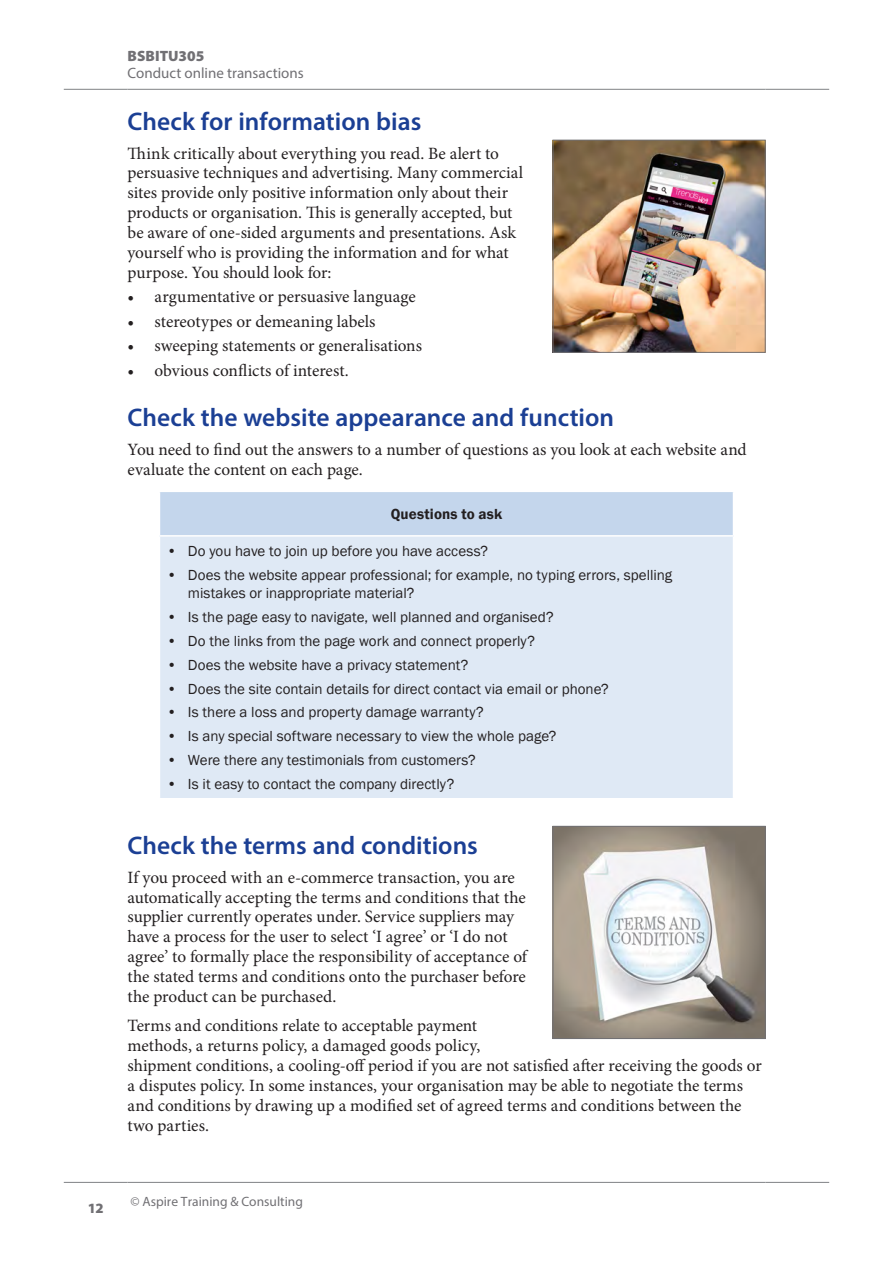
<style>
.page{position:relative;width:893px;height:1263px;background:#fff}
.page>*{position:absolute;margin:0;border:0;box-sizing:border-box;transform-origin:0 0}
.H2{font:600 25.5px "Myriad Pro";color:#1b3f94}
.t1{font:17.25px/19.8px "Minion Pro";letter-spacing:-.005em;color:#231f20}
.t2{font:15px/18.3px "Franklin Gothic";color:#231f20}
.t3{font:15px "Myriad Pro";color:#717074}
.table_head{font:600 15px "Franklin Gothic";letter-spacing:.01em;color:#231f20}
.t4{font:900 15px "Myriad Pro";color:#717074}
.t5{font:900 14.25px "Myriad Pro";color:#717074}
.t6{font:13.5px "Myriad Pro";color:#717074}
</style>
<div class="page">
<hr style="left:64px;top:1182px;width:64px;height:1px;background:#808285">
<hr style="left:128px;top:1182px;width:637px;height:1px;background:#808285">
<hr style="left:765px;top:1182px;width:64px;height:1px;background:#808285">
<hr style="left:64px;top:89px;width:64px;height:1px;background:#808285">
<hr style="left:128px;top:89px;width:637px;height:1px;background:#808285">
<hr style="left:765px;top:89px;width:64px;height:1px;background:#808285">
<div style="left:159px;top:491px;width:574px;height:45px;background:#c4d6ec"></div>
<div style="left:159px;top:536px;width:574px;height:263px;background:#dfe9f5"></div>
<hr style="left:159px;top:491px;width:575px;height:1px;background:#fff">
<hr style="left:159px;top:492px;width:1px;height:43px;background:#fff">
<hr style="left:159px;top:535px;width:575px;height:2px;background:#fff">
<hr style="left:159px;top:537px;width:1px;height:261px;background:#fff">
<hr style="left:159px;top:798px;width:575px;height:1px;background:#fff">
<img style="left:555px;top:142px;width:208px;height:209px">
<div style="left:553px;top:140px;width:212px;height:213px;border:1px solid #717074"></div>
<img style="left:555px;top:828px;width:208px;height:209px">
<div style="left:553px;top:826px;width:212px;height:213px;border:1px solid #717074"></div>
<p class="t5" style="left:88px;top:1200px;width:17px">12</p>
<p class="t4" style="left:128px;top:47px;width:78px">BSBITU305</p>
<p class="t3" style="left:128px;top:63px;width:178px">Conduct online transactions</p>
<h3 class="H2" style="left:128px;top:105px;width:295px">Check for information bias</h3>
<p class="t1" style="left:128px;top:143px;width:397px">Think critically about everything you read. Be alert to persuasive techniques and advertising. Many commercial sites provide only positive information only about their products or organisation. This is generally accepted, but be aware of one-sided arguments and presentations. Ask yourself who is providing the information and for what purpose. You should look for:</p>
<p class="t1" style="left:128px;top:287px;width:290px">• argumentative or persuasive language</p>
<p class="t1" style="left:128px;top:312px;width:249px">• stereotypes or demeaning labels</p>
<p class="t1" style="left:128px;top:336px;width:296px">• sweeping statements or generalisations</p>
<p class="t1" style="left:128px;top:361px;width:223px">• obvious conflicts of interest.</p>
<h3 class="H2" style="left:128px;top:401px;width:488px">Check the website appearance and function</h3>
<p class="t1" style="left:128px;top:440px;width:621px">You need to find out the answers to a number of questions as you look at each website and evaluate the content on each page.</p>
<p class="table_head" style="left:391px;top:505px;width:113px">Questions to ask</p>
<p class="t2" style="left:167px;top:542px;width:323px">• Do you have to join up before you have access?</p>
<p class="t2" style="left:188px;top:566px;width:486px;text-indent:-21px">• Does the website appear professional; for example, no typing errors, spelling mistakes or inappropriate material?</p>
<p class="t2" style="left:167px;top:608px;width:388px">• Is the page easy to navigate, well planned and organised?</p>
<p class="t2" style="left:167px;top:632px;width:369px">• Do the links from the page work and connect properly?</p>
<p class="t2" style="left:167px;top:656px;width:303px">• Does the website have a privacy statement?</p>
<p class="t2" style="left:167px;top:680px;width:443px">• Does the site contain details for direct contact via email or phone?</p>
<p class="t2" style="left:167px;top:704px;width:318px">• Is there a loss and property damage warranty?</p>
<p class="t2" style="left:167px;top:727px;width:391px">• Is any special software necessary to view the whole page?</p>
<p class="t2" style="left:167px;top:751px;width:310px">• Were there any testimonials from customers?</p>
<p class="t2" style="left:167px;top:775px;width:289px">• Is it easy to contact the company directly?</p>
<h3 class="H2" style="left:128px;top:829px;width:352px">Check the terms and conditions</h3>
<p class="t1" style="left:128px;top:867px;width:401px">If you proceed with an e-commerce transaction, you are automatically accepting the terms and conditions that the supplier currently operates under. Service suppliers may have a process for the user to select ‘I agree’ or ‘I do not agree’ to formally place the responsibility of acceptance of the stated terms and conditions onto the purchaser before the product can be purchased.</p>
<p class="t1" style="left:128px;top:1016px;width:636px">Terms and conditions relate to acceptable payment<br>methods, a returns policy, a damaged goods policy,<br>shipment conditions, a cooling-off period if you are not satisfied after receiving the goods or a disputes policy. In some instances, your organisation may be able to negotiate the terms and conditions by drawing up a modified set of agreed terms and conditions between the two parties.</p>
<p class="t6" style="left:130px;top:1193px;width:174px">© Aspire Training &amp; Consulting</p>
</div>
